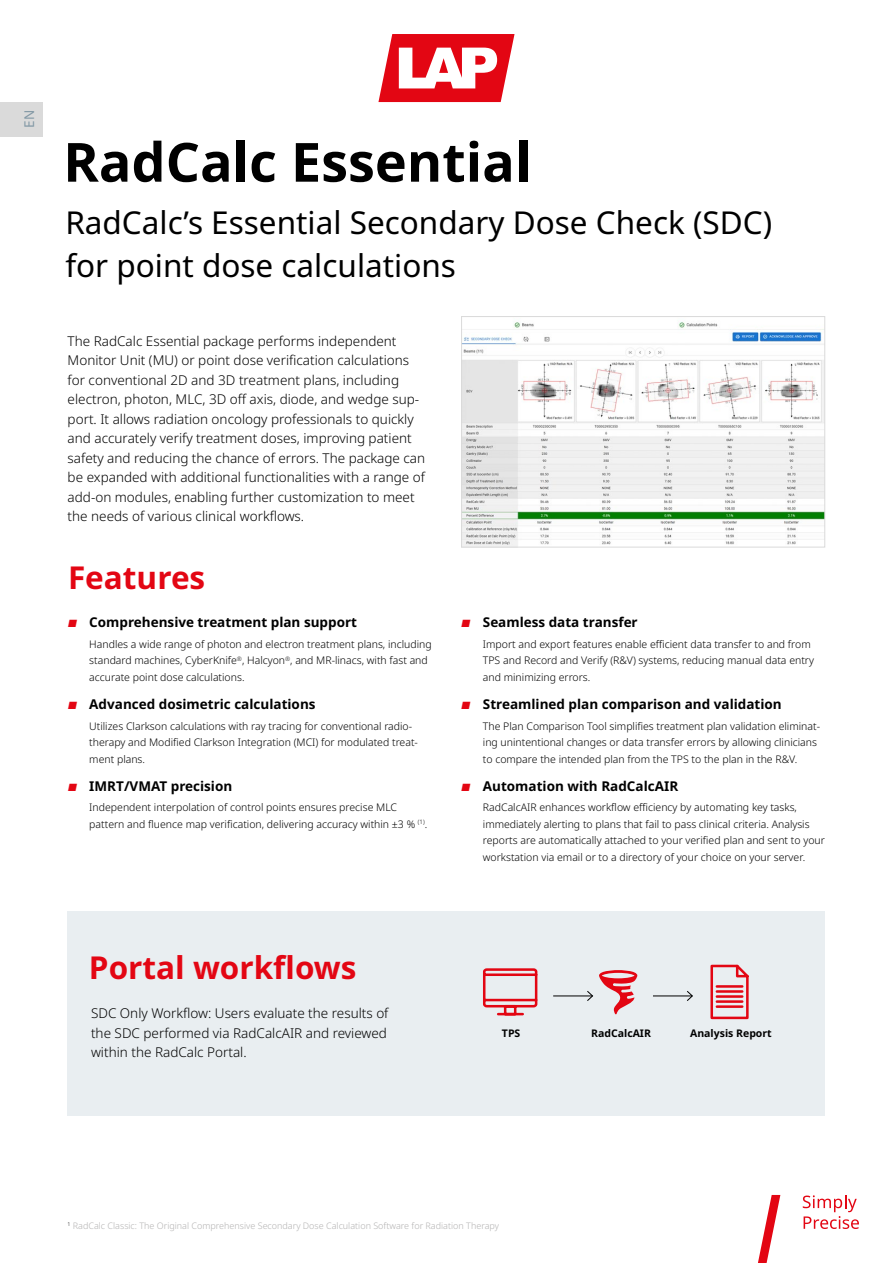
<style>
.page{position:relative;width:893px;height:1263px;background:#fff}
.page>*{position:absolute;margin:0;border:0;box-sizing:border-box;transform-origin:0 0}
.t1{font:700 54px "Noto Sans";color:#000}
.t2{font:31.5px/43.5px "Noto Sans";color:#000}
.t3{font:700 31.5px "Noto Sans";color:#e30613}
.t4{font:300 13.5px/19.5px "Noto Sans";color:#000}
.t5{font:700 13.5px "Noto Sans";color:#000}
.t6{font:13.5px "Noto Sans";color:#8298a5}
.t7{font:300 10.5px/16.5px "Noto Sans";color:#000}
.t8{font:700 10.5px "Noto Sans";color:#000}
.t9{font:300 9px "Noto Sans";color:#b3b2b2}
</style>
<div class="page">
<svg style="left:378px;top:34px;width:136px;height:68px"></svg>
<svg style="left:803px;top:1195px;width:56px;height:34px"></svg>
<svg style="left:758px;top:1195px;width:22px;height:68px"></svg>
<div style="left:0;top:102px;width:43px;height:34px;background:#dadada"></div>
<div style="left:68px;top:911px;width:757px;height:205px;background:#e9eef1"></div>
<hr style="left:553px;top:995px;width:39px;height:1px;background:#000">
<svg style="left:586px;top:991px;width:7px;height:10px"></svg>
<hr style="left:653px;top:995px;width:39px;height:1px;background:#000">
<svg style="left:686px;top:991px;width:7px;height:10px"></svg>
<svg style="left:483px;top:968px;width:55px;height:48px"></svg>
<svg style="left:710px;top:964px;width:39px;height:56px"></svg>
<svg style="left:599px;top:970px;width:38px;height:44px"></svg>
<img style="left:461px;top:322px;width:364px;height:226px">
<div style="left:461px;top:316px;width:364px;height:231px;border:1px solid #dadada"></div>
<p class="t6" style="left:20px;top:128px;width:19px;rotate:-90deg">EN</p>
<h1 class="t1" style="left:63px;top:124px;width:470px">RadCalc Essential</h1>
<h2 class="t2" style="left:65px;top:201px;width:708px">RadCalc’s Essential Secondary Dose Check (SDC) for point dose calculations</h2>
<p class="t4" style="left:68px;top:331px;width:359px">The RadCalc Essential package performs independent Monitor Unit (MU) or point dose verification calculations for conventional 2D and 3D treatment plans, including electron, photon, MLC, 3D off axis, diode, and wedge sup&shy;port. It allows radiation oncology professionals to quickly and accurately verify treatment doses, improving patient safety and reducing the chance of errors. The package can be expanded with additional functionalities with a range of add-on modules, enabling further customization to meet the needs of various clinical workflows.</p>
<h2 class="t3" style="left:68px;top:556px;width:139px">Features</h2>
<p class="t5" style="left:89px;top:613px;width:269px">Comprehensive treatment plan support</p>
<p class="t7" style="left:89px;top:636px;width:344px">Handles a wide range of photon and electron treatment plans, including standard machines, CyberKnife<sup>®</sup>, Halcyon<sup>®</sup>, and MR-linacs, with fast and accurate point dose calculations.</p>
<p class="t5" style="left:89px;top:694px;width:228px">Advanced dosimetric calculations</p>
<p class="t7" style="left:89px;top:718px;width:330px">Utilizes Clarkson calculations with ray tracing for conventional radio&shy;therapy and Modified Clarkson Integration (MCI) for modulated treat&shy;ment plans.</p>
<p class="t5" style="left:89px;top:776px;width:144px">IMRT/VMAT precision</p>
<p class="t7" style="left:89px;top:800px;width:339px">Independent interpolation of control points ensures precise MLC pattern and fluence map verification, delivering accuracy within ±3 % <sup>(1)</sup>.</p>
<p class="t5" style="left:483px;top:613px;width:156px">Seamless data transfer</p>
<p class="t7" style="left:483px;top:636px;width:333px">Import and export features enable efficient data transfer to and from<br>TPS and Record and Verify (R&amp;V) systems, reducing manual data entry and minimizing errors.</p>
<p class="t5" style="left:483px;top:694px;width:300px">Streamlined plan comparison and validation</p>
<p class="t7" style="left:483px;top:718px;width:339px">The Plan Comparison Tool simplifies treatment plan validation eliminat&shy;ing unintentional changes or data transfer errors by allowing clinicians to compare the intended plan from the TPS to the plan in the R&amp;V.</p>
<p class="t5" style="left:483px;top:776px;width:197px">Automation with RadCalcAIR</p>
<p class="t7" style="left:483px;top:800px;width:343px">RadCalcAIR enhances workflow efficiency by automating key tasks, immediately alerting to plans that fail to pass clinical criteria. Analysis reports are automatically attached to your verified plan and sent to your workstation via email or to a directory of your choice on your server.</p>
<h2 class="t3" style="left:89px;top:946px;width:269px">Portal workflows</h2>
<p class="t4" style="left:91px;top:1004px;width:299px;text-align:justify">SDC Only Workflow: Users evaluate the results of the SDC performed via RadCalcAIR and reviewed within the RadCalc Portal.</p>
<p class="t8" style="left:502px;top:1025px;width:20px">TPS</p>
<p class="t8" style="left:591px;top:1025px;width:61px">RadCalcAIR</p>
<p class="t8" style="left:690px;top:1025px;width:83px">Analysis Report</p>
<p class="t9" style="left:68px;top:1219px;width:433px"><sup>1</sup> RadCalc Classic: The Original Comprehensive Secondary Dose Calculation Software for Radiation Therapy</p>
</div>
